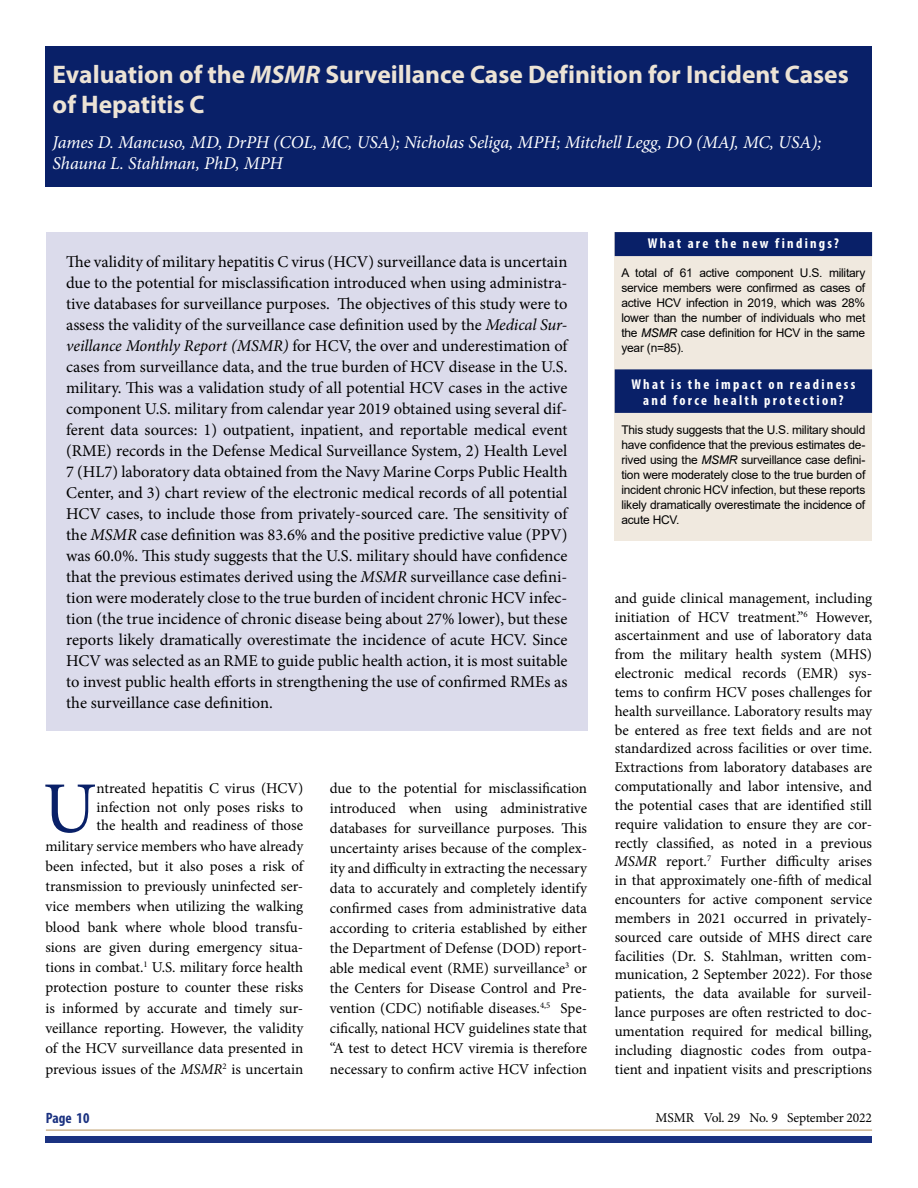
<style>
.page{position:relative;width:918px;height:1188px;background:#fff}
.page>*{position:absolute;margin:0;border:0;box-sizing:border-box;transform-origin:0 0}
.Body_DropCap{font:72.75px "Minion Pro";color:#092068}
.Heads_2021{font:700 25.5px/30.6px "Myriad Pro";color:#ece3d5}
.Heads_AuthorByline_2{font:italic 18px/21px "Minion Pro";letter-spacing:-.005em;color:#fff}
.Abstract{font:16.5px/21px "Minion Pro";color:#000;text-align:justify}
.Body_DropCap-2{font:15px/18.9px "Minion Pro";color:#000;text-align:justify}
.t1{font:700 condensed 15px "Myriad Pro";color:#1b3281}
.impact_heads{font:700 condensed 14.25px/16.5px "Myriad Pro";letter-spacing:.16em;color:#fff;text-align:center}
.findings_heads{font:700 condensed 14.25px "Myriad Pro";letter-spacing:.16em;color:#fff}
.t2{font:13.5px "Minion Pro";letter-spacing:-.01em;color:#010202}
.findngs_impact_text{font:12px/15px "Arial";letter-spacing:-.02em;color:#000;text-align:justify}
.s1{font-style:italic}
.s2{color:#000}
</style>
<div class="page">
<div style="left:46px;top:1136px;width:826px;height:6px;background:#1b3281"></div>
<hr style="left:46px;top:1129px;width:826px;height:2px;background:#cfb691">
<div style="left:46px;top:232px;width:542px;height:499px;background:#dbdbeb"></div>
<div style="left:46px;top:46px;width:826px;height:141px;background:#092068"></div>
<div style="left:615px;top:232px;width:257px;height:309px;background:#f0e9df"></div>
<div style="left:615px;top:232px;width:257px;height:24px;background:#092068"></div>
<div style="left:615px;top:369px;width:257px;height:44px;background:#092068"></div>
<h1 class="Heads_2021" style="left:53px;top:58px;width:798px">Evaluation of the <span class="s1">MSMR</span> Surveillance Case Definition for Incident Cases of Hepatitis C</h1>
<p class="Heads_AuthorByline_2" style="left:53px;top:132px;width:770px">James D. Mancuso, MD, DrPH (COL, MC, USA); Nicholas Seliga, MPH; Mitchell Legg, DO (MAJ, MC, USA);<br>Shauna L. Stahlman, PhD, MPH</p>
<p class="Abstract" style="left:66px;top:251px;width:503px">The validity of military hepatitis C virus (HCV) surveillance data is uncertain due to the potential for misclassification introduced when using administra&shy;tive databases for surveillance purposes. The objectives of this study were to assess the validity of the surveillance case definition used by the <span class="s1">Medical Sur&shy;veillance Monthly Report (MSMR)</span> for HCV, the over and underestimation of cases from surveillance data, and the true burden of HCV disease in the U.S. military. This was a validation study of all potential HCV cases in the active component U.S. military from calendar year 2019 obtained using several dif&shy;ferent data sources: 1) outpatient, inpatient, and reportable medical event (RME) records in the Defense Medical Surveillance System, 2) Health Level 7 (HL7) laboratory data obtained from the Navy Marine Corps Public Health Center, and 3) chart review of the electronic medical records of all potential HCV cases, to include those from privately-sourced care. The sensitivity of the <span class="s1">MSMR</span> case definition was 83.6% and the positive predictive value (PPV) was 60.0%. This study suggests that the U.S. military should have confidence that the previous estimates derived using the <span class="s1">MSMR</span> surveillance case defini&shy;tion were moderately close to the true burden of incident chronic HCV infec&shy;tion (the true incidence of chronic disease being about 27% lower), but these reports likely dramatically overestimate the incidence of acute HCV. Since HCV was selected as an RME to guide public health action, it is most suitable to invest public health efforts in strengthening the use of confirmed RMEs as the surveillance case definition.</p>
<p class="Body_DropCap" style="left:43px;top:760px;width:55px">U</p>
<p class="Body_DropCap-2" style="left:96px;top:779px;width:208px">ntreated hepatitis C virus (HCV) infection not only poses risks to the health and readiness of those</p>
<p class="Body_DropCap-2" style="left:45px;top:836px;width:259px;line-height:20.2px">military service members who have already been infected, but it also poses a risk of transmission to previously uninfected ser&shy;vice members when utilizing the walking blood bank where whole blood transfu&shy;sions are given during emergency situa&shy;tions in combat.<sup>1</sup> U.S. military force health protection posture to counter these risks is informed by accurate and timely sur&shy;veillance reporting. However, the validity of the HCV surveillance data presented in previous issues of the <span class="s1">MSMR</span><sup>2</sup> is uncertain</p>
<p class="Body_DropCap-2" style="left:330px;top:778px;width:259px;line-height:20.1px">due to the potential for misclassification introduced when using administrative databases for surveillance purposes. This uncertainty arises because of the complex&shy;ity and difficulty in extracting the necessary data to accurately and completely identify confirmed cases from administrative data according to criteria established by either the Department of Defense (DOD) report&shy;able medical event (RME) surveillance<sup>3</sup> or the Centers for Disease Control and Pre&shy;vention (CDC) notifiable diseases.<sup>4,5</sup> Spe&shy;cifically, national HCV guidelines state that “A test to detect HCV viremia is therefore necessary to confirm active HCV infection</p>
<p class="findings_heads" style="left:648px;top:235px;width:193px">What are the new findings?</p>
<p class="findngs_impact_text" style="left:621px;top:265px;width:245px">A total of 61 active component U.S. military service members were confirmed as cases of active HCV infection in 2019, which was 28% lower than the number of individuals who met the <span class="s1">MSMR</span> case definition for HCV in the same year (n=85).</p>
<p class="impact_heads" style="left:631px;top:375px;width:226px">What is the impact on readiness and force health protection?</p>
<p class="findngs_impact_text" style="left:621px;top:422px;width:245px">This study suggests that the U.S. military should have confidence that the previous estimates de&shy;rived using the <span class="s1">MSMR</span> surveillance case defini&shy;tion were moderately close to the true burden of incident chronic HCV infection, but these reports likely dramatically overestimate the incidence of acute HCV.</p>
<p class="Body_DropCap-2" style="left:615px;top:589px;width:259px">and guide clinical management, including initiation of HCV treatment.”<sup>6</sup> However, ascertainment and use of laboratory data from the military health system (MHS) electronic medical records (EMR) sys&shy;tems to confirm HCV poses challenges for health surveillance. Laboratory results may be entered as free text fields and are not standardized across facilities or over time.<br>Extractions from laboratory databases are computationally and labor intensive, and the potential cases that are identified still require validation to ensure they are cor&shy;rectly classified, as noted in a previous <span class="s1">MSMR</span> report.<sup>7</sup> Further difficulty arises in that approximately one-fifth of medical encounters for active component service members in 2021 occurred in privately&shy;sourced care outside of MHS direct care facilities (Dr. S. Stahlman, written com&shy;munication, 2 September 2022). For those patients, the data available for surveil&shy;lance purposes are often restricted to doc&shy;umentation required for medical billing, including diagnostic codes from outpa&shy;tient and inpatient visits and prescriptions</p>
<p class="t1" style="left:46px;top:1109px;width:45px">Page 10</p>
<p class="t2" style="left:656px;top:1109px;width:218px"><span class="s2">MSMR</span> Vol. 29 No. 9 September 2022</p>
</div>
